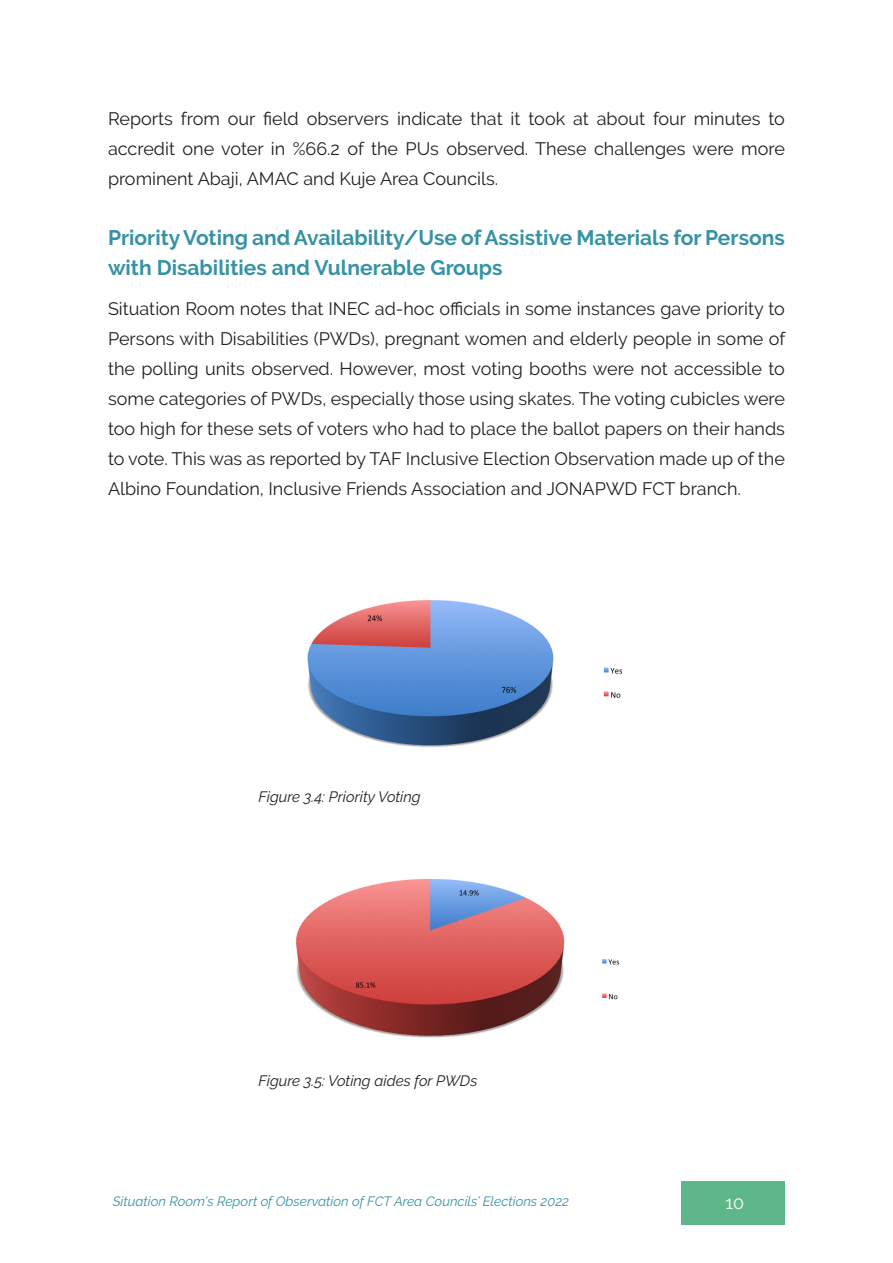
<style>
.page{position:relative;width:893px;height:1263px;background:#fff}
.page>*{position:absolute;margin:0;border:0;box-sizing:border-box;transform-origin:0 0}
.t1{font:700 21px/30px "Raleway";color:#3793a4}
.t2{font:18px/30px "Raleway";color:#231f20;text-align:justify}
.t3{font:18px "Raleway";color:#fff}
.t4{font:italic 15px "Raleway";color:#231f20}
.t5{font:italic 13.5px "Raleway";color:#3793a4}
</style>
<div class="page">
<div style="left:682px;top:1181px;width:103px;height:43px;background:#5eb789"></div>
<img style="left:307px;top:600px;width:316px;height:147px">
<img style="left:296px;top:878px;width:324px;height:160px">
<p class="t2" style="left:108px;top:104px;width:678px">Reports from our field observers indicate that it took at about four minutes to accredit one voter in %66.2 of the PUs observed. These challenges were more prominent Abaji, AMAC and Kuje Area Councils.</p>
<p class="t1" style="left:108px;top:223px;width:678px">Priority Voting and Availability/Use of Assistive Materials for Persons with Disabilities and Vulnerable Groups</p>
<p class="t2" style="left:108px;top:294px;width:679px">Situation Room notes that INEC ad-hoc officials in some instances gave priority to Persons with Disabilities (PWDs), pregnant women and elderly people in some of the polling units observed. However, most voting booths were not accessible to some categories of PWDs, especially those using skates. The voting cubicles were too high for these sets of voters who had to place the ballot papers on their hands to vote. This was as reported by TAF Inclusive Election Observation made up of the Albino Foundation, Inclusive Friends Association and JONAPWD FCT branch.</p>
<p class="t4" style="left:258px;top:788px;width:164px">Figure 3.4: Priority Voting</p>
<p class="t4" style="left:258px;top:1072px;width:220px">Figure 3.5: Voting aides for PWDs</p>
<p class="t5" style="left:113px;top:1193px;width:458px">Situation Room’s Report of Observation of FCT Area Councils’ Elections 2022</p>
<p class="t3" style="left:725px;top:1192px;width:20px">10</p>
</div>
